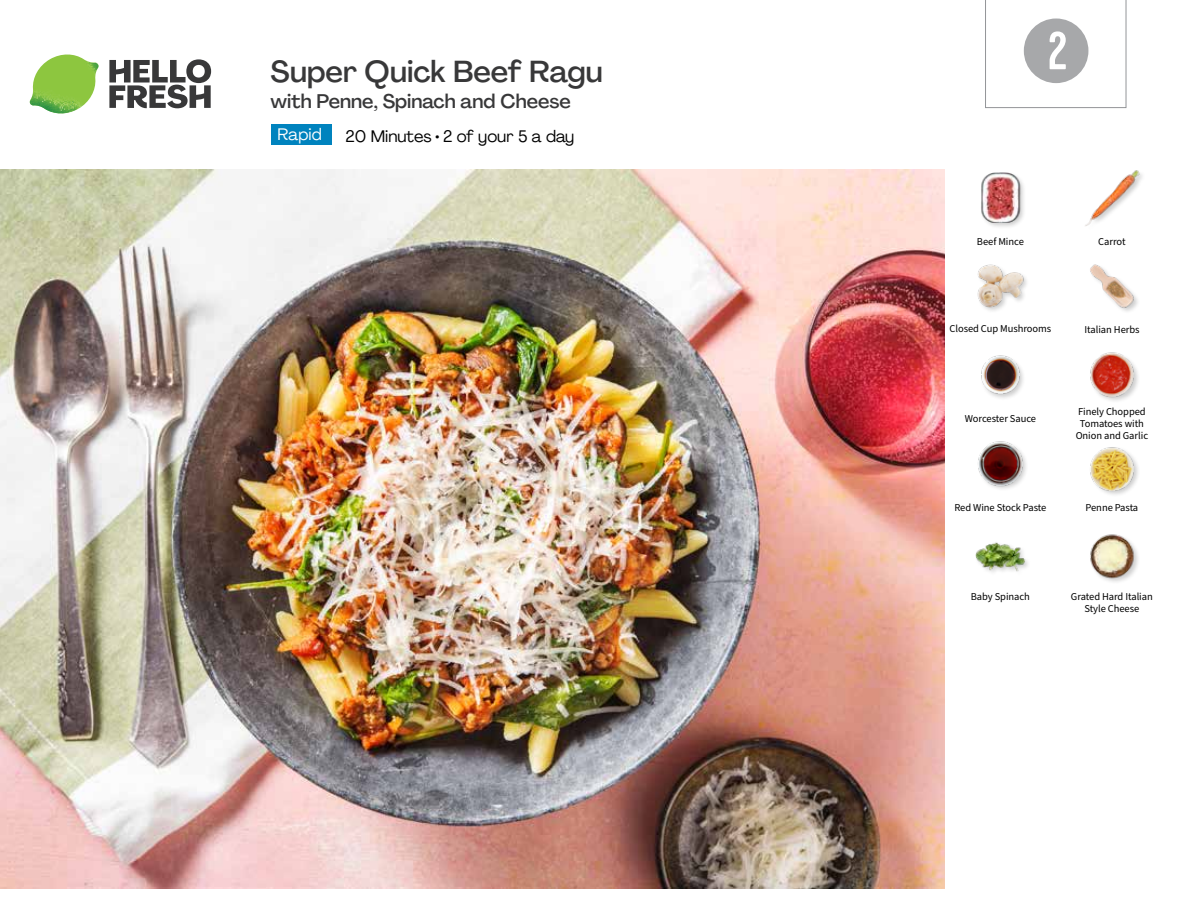
<style>
.page{position:relative;width:1188px;height:918px;background:#fff}
.page>*{position:absolute;margin:0;border:0;box-sizing:border-box;transform-origin:0 0}
.t1{font:54px "Kapra";color:#fff}
.t2{font:500 30px "Agrandir";color:#383839}
.t3{font:500 19.5px "Agrandir";color:#383839}
.t4{font:16.5px "Agrandir";color:#000}
.t5{font:16.5px "Agrandir";color:#fff}
.t6{font:10.5px/12px "Source Sans Pro";letter-spacing:-.005em;color:#000;text-align:center}
</style>
<div class="page">
<svg style="left:109px;top:59px;width:102px;height:49px"></svg>
<img style="left:30px;top:55px;width:69px;height:59px">
<img style="left:0;top:170px;width:945px;height:718px">
<div style="left:271px;top:125px;width:60px;height:20px;background:#0083be"></div>
<img style="left:975px;top:542px;width:51px;height:30px">
<img style="left:1090px;top:534px;width:48px;height:48px">
<img style="left:981px;top:355px;width:42px;height:43px">
<img style="left:978px;top:441px;width:48px;height:48px">
<div style="left:1090px;top:446px;width:51px;height:52px;background:#000;opacity:.2"></div>
<img style="left:1090px;top:446px;width:51px;height:46px">
<img style="left:1090px;top:352px;width:48px;height:49px">
<div style="left:980px;top:171px;width:47px;height:59px;background:#000;opacity:.2"></div>
<img style="left:980px;top:172px;width:46px;height:51px">
<img style="left:1090px;top:264px;width:48px;height:48px">
<img style="left:977px;top:264px;width:50px;height:47px">
<img style="left:1085px;top:170px;width:56px;height:56px">
<svg style="left:985px;top:0;width:141px;height:109px"></svg>
<h2 class="t2" style="left:271px;top:53px;width:334px">Super Quick Beef Ragu</h2>
<h3 class="t3" style="left:271px;top:89px;width:302px">with Penne, Spinach and Cheese</h3>
<h3 class="t5" style="left:278px;top:124px;width:46px">Rapid</h3>
<h3 class="t4" style="left:345px;top:126px;width:230px">20 Minutes • 2 of your 5 a day</h3>
<h1 class="t1" style="left:1048px;top:19px;width:21px">2</h1>
<p class="t6" style="left:977px;top:235px;width:48px">Beef Mince</p>
<p class="t6" style="left:1098px;top:235px;width:29px">Carrot</p>
<p class="t6" style="left:949px;top:323px;width:103px">Closed Cup Mushrooms</p>
<p class="t6" style="left:1085px;top:324px;width:57px">Italian Herbs</p>
<p class="t6" style="left:965px;top:413px;width:73px">Worcester Sauce</p>
<p class="t6" style="left:1076px;top:405px;width:74px">Finely Chopped<br>Tomatoes with<br>Onion and Garlic</p>
<p class="t6" style="left:954px;top:502px;width:93px">Red Wine Stock Paste</p>
<p class="t6" style="left:1086px;top:502px;width:54px">Penne Pasta</p>
<p class="t6" style="left:971px;top:591px;width:61px">Baby Spinach</p>
<p class="t6" style="left:1071px;top:591px;width:83px">Grated Hard Italian<br>Style Cheese</p>
</div>
